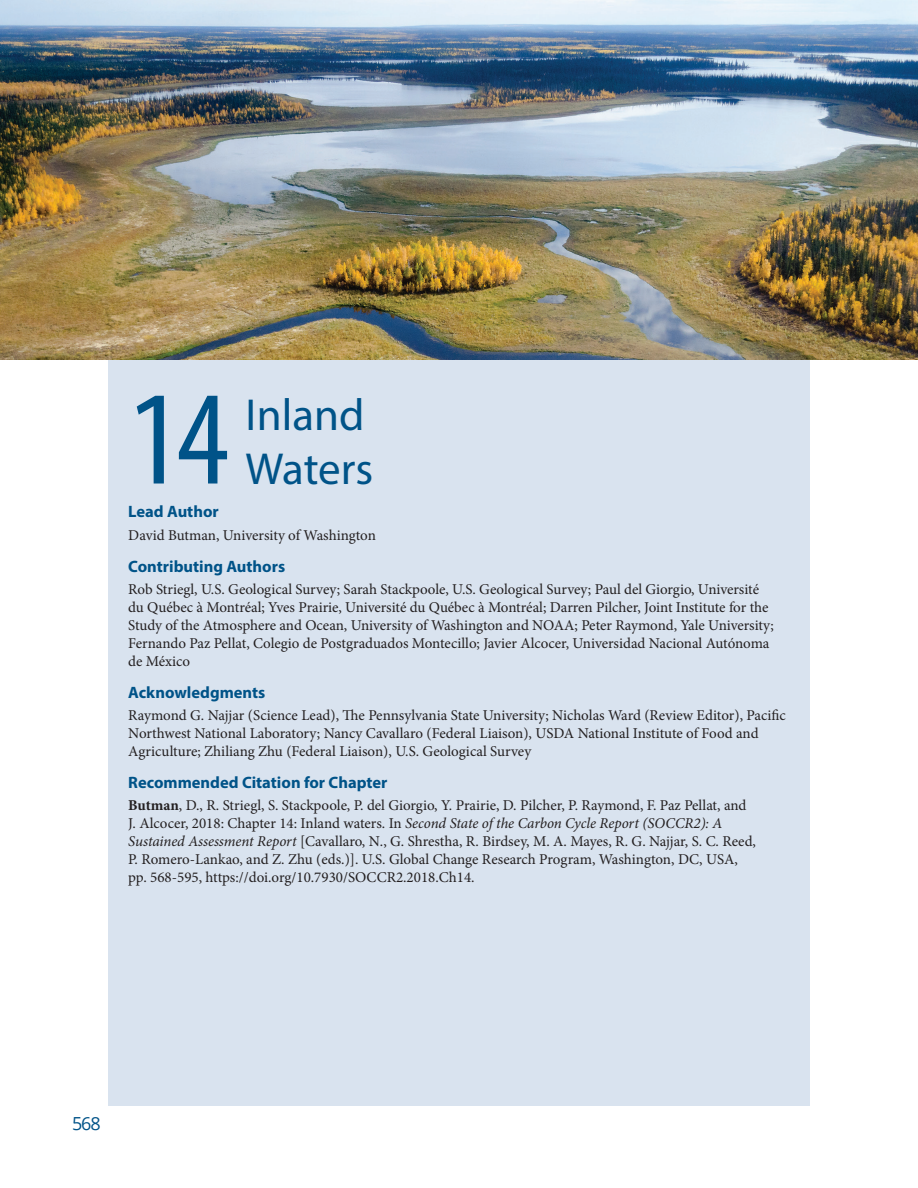
<style>
.page{position:relative;width:918px;height:1188px;background:#fff}
.page>*{position:absolute;margin:0;border:0;box-sizing:border-box;transform-origin:0 0}
.t1{font:condensed 135px "Myriad Pro";color:#005388}
.t2{font:45px "Myriad Pro";color:#005388}
.t3{font:18px "Open Sans";color:#005388}
.t4{font:700 16.5px "Myriad Pro";color:#005388}
.t5{font:15px/18px "Minion Pro";color:#231f20}
.s1{font-weight:700}
.s2{font-style:italic}
</style>
<div class="page">
<div style="left:108px;top:271px;width:702px;height:835px;background:#d9e3ef"></div>
<img style="left:0;top:0;width:918px;height:360px">
<h1 class="t1" style="left:128px;top:357px;width:102px">14</h1>
<h2 class="t2" style="left:246px;top:387px;width:120px">Inland</h2>
<h2 class="t2" style="left:246px;top:441px;width:129px">Waters</h2>
<p class="t4" style="left:128px;top:501px;width:92px">Lead Author</p>
<p class="t5" style="left:128px;top:526px;width:249px">David Butman, University of Washington</p>
<p class="t4" style="left:128px;top:555px;width:159px">Contributing Authors</p>
<p class="t5" style="left:128px;top:580px;width:647px">Rob Striegl, U.S. Geological Survey; Sarah Stackpoole, U.S. Geological Survey; Paul del Giorgio, Université du Québec à Montréal; Yves Prairie, Université du Québec à Montréal; Darren Pilcher, Joint Institute for the Study of the Atmosphere and Ocean, University of Washington and NOAA; Peter Raymond, Yale University; Fernando Paz Pellat, Colegio de Postgraduados Montecillo; Javier Alcocer, Universidad Nacional Autónoma de México</p>
<p class="t4" style="left:128px;top:681px;width:139px">Acknowledgments</p>
<p class="t5" style="left:128px;top:706px;width:659px">Raymond G. Najjar (Science Lead), The Pennsylvania State University; Nicholas Ward (Review Editor), Pacific<br>Northwest National Laboratory; Nancy Cavallaro (Federal Liaison), USDA National Institute of Food and<br>Agriculture; Zhiliang Zhu (Federal Liaison), U.S. Geological Survey</p>
<p class="t4" style="left:128px;top:772px;width:261px">Recommended Citation for Chapter</p>
<p class="t5" style="left:128px;top:797px;width:629px"><span class="s1">Butman</span>, D., R. Striegl, S. Stackpoole, P. del Giorgio, Y. Prairie, D. Pilcher, P. Raymond, F. Paz Pellat, and J. Alcocer, 2018: Chapter 14: Inland waters. In <span class="s2">Second State of the Carbon Cycle Report (SOCCR2): A Sustained Assessment Report</span> [Cavallaro, N., G. Shrestha, R. Birdsey, M. A. Mayes, R. G. Najjar, S. C. Reed, P. Romero-Lankao, and Z. Zhu (eds.)]. U.S. Global Change Research Program, Washington, DC, USA, pp. 568-595, https://doi.org/10.7930/SOCCR2.2018.Ch14.</p>
<p class="t3" style="left:72px;top:1112px;width:30px">568</p>
</div>
